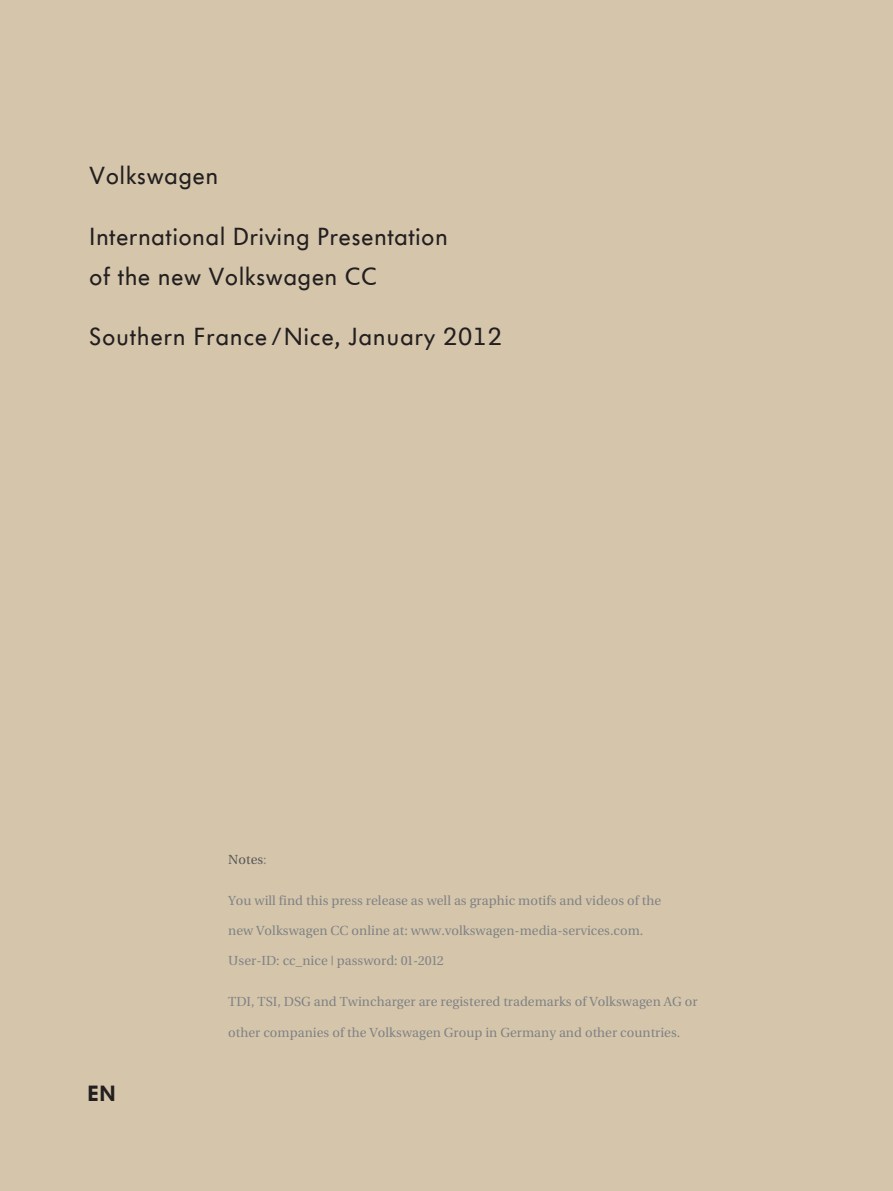
<style>
.page{position:relative;width:893px;height:1191px;background:#d5c6ab}
.page>*{position:absolute;margin:0;border:0;box-sizing:border-box;transform-origin:0 0}
.t1{font:24.5px/40.6px "VW Headline OT";letter-spacing:.015em;color:#231f20}
.t2{font:900 21.88px "VW Headline OT";color:#231f20}
.t3{font:13.12px "VW Utopia";color:#808285}
.t4{font:13.12px "VW Utopia";color:#57585a}
.s1{color:#808285}
</style>
<div class="page">
<h1 class="t1" style="left:89px;top:155px;width:131px">Volkswagen</h1>
<h1 class="t1" style="left:89px;top:216px;width:360px">International Driving Presentation of the new Volkswagen CC</h1>
<h1 class="t1" style="left:89px;top:317px;width:414px">Southern France/Nice, January 2012</h1>
<h2 class="t2" style="left:87px;top:1078px;width:31px">EN</h2>
<p class="t4" style="left:228px;top:852px;width:40px">Notes<span class="s1">:</span></p>
<p class="t3" style="left:228px;top:893px;width:435px">You will find this press release as well as graphic motifs and videos of the</p>
<p class="t3" style="left:228px;top:923px;width:417px">new Volkswagen CC online at: www.volkswagen-media-services.com.</p>
<p class="t3" style="left:228px;top:953px;width:217px">User-ID: cc_nice | password: 01-2012</p>
<p class="t3" style="left:228px;top:994px;width:471px">TDI, TSI, DSG and Twincharger are registered trademarks of Volkswagen AG or</p>
<p class="t3" style="left:228px;top:1024px;width:454px">other companies of the Volkswagen Group in Germany and other countries.</p>
</div>
